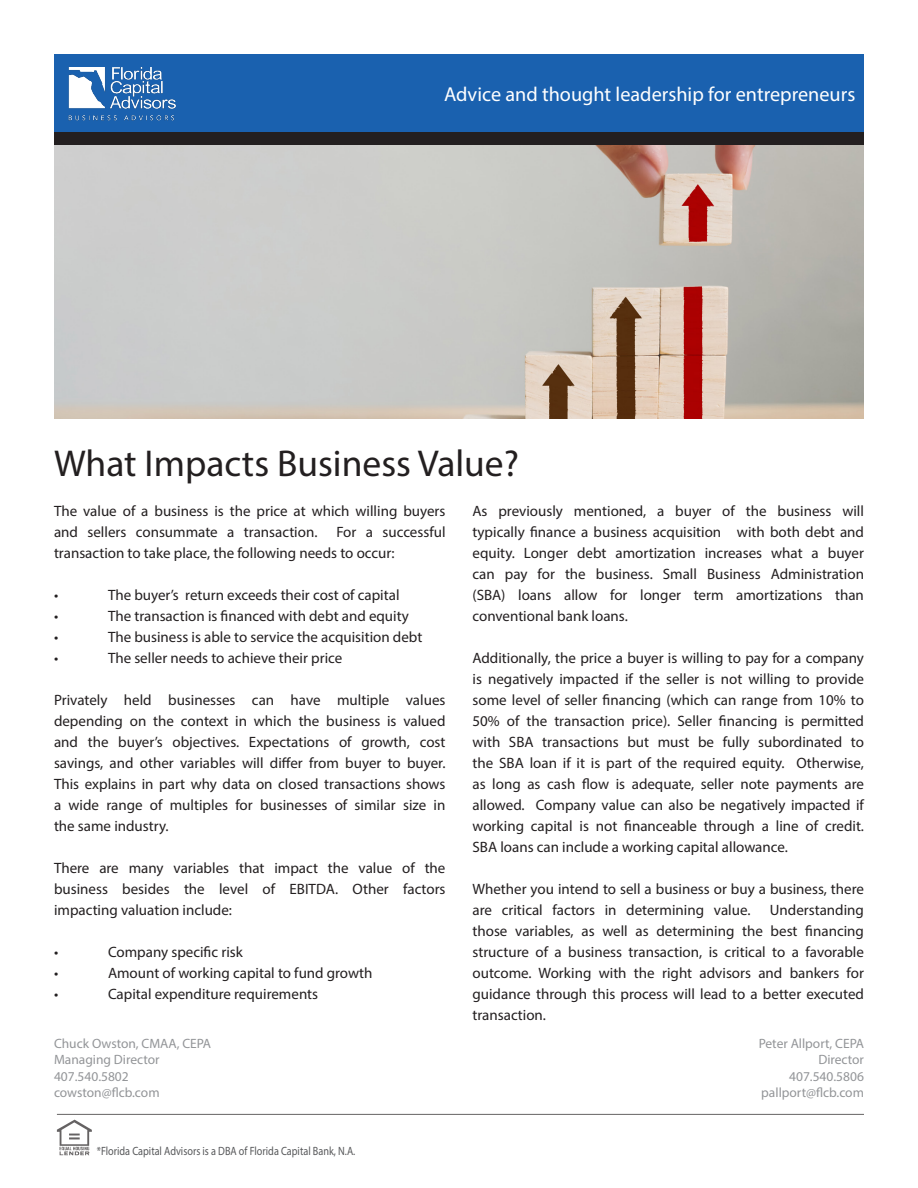
<style>
.page{position:relative;width:918px;height:1188px;background:#fff}
.page>*{position:absolute;margin:0;border:0;box-sizing:border-box;transform-origin:0 0}
.t1{font:37.5px "Myriad Pro";color:#231f20}
.t2{font:20.25px "Myriad Pro";color:#fff}
.t3{font:15px/21px "Myriad Pro";color:#231f20;text-align:justify}
.t4{font:13.5px "Myriad Pro";color:#939598}
.Disclosures{font:12px "Myriad Pro";color:#57585a;scale:.85 1}
</style>
<div class="page">
<div style="left:54px;top:68px;width:810px;height:77px;background:#231f20"></div>
<div style="left:54px;top:54px;width:810px;height:78px;background:#1a61af"></div>
<img style="left:54px;top:145px;width:810px;height:273px">
<img style="left:69px;top:68px;width:107px;height:53px">
<svg style="left:57px;top:1120px;width:35px;height:35px"></svg>
<hr style="left:57px;top:1114px;width:807px;height:1px;background:#231f20">
<p class="t2" style="left:444px;top:82px;width:413px">Advice and thought leadership for entrepreneurs</p>
<p class="t1" style="left:54px;top:440px;width:466px">What Impacts Business Value?</p>
<p class="t3" style="left:54px;top:500px;width:393px">The value of a business is the price at which willing buyers and sellers consummate a transaction.</p>
<p class="t3" style="left:472px;top:500px;width:393px">As previously mentioned, a buyer of the business will typically finance a business acquisition with both debt and equity. Longer debt amortization increases what a buyer can pay for the business. Small Business Administration (SBA) loans allow for longer term amortizations than conventional bank loans.</p>
<p class="t3" style="left:472px;top:647px;width:393px">Additionally, the price a buyer is willing to pay for a company is negatively impacted if the seller is not willing to provide some level of seller financing (which can range from 10% to 50% of the transaction price). Seller financing is permitted with SBA transactions but must be fully subordinated to the SBA loan if it is part of the required equity. Otherwise, as long as cash flow is adequate, seller note payments are allowed. Company value can also be negatively impacted if working capital is not financeable through a line of credit.<br>SBA loans can include a working capital allowance.</p>
<p class="t3" style="left:472px;top:878px;width:393px">Whether you intend to sell a business or buy a business, there are critical factors in determining value.</p>
<p class="t3" style="left:54px;top:521px;width:393px;text-indent:282px">For a successful transaction to take place, the following needs to occur:</p>
<p class="t3" style="left:54px;top:584px;width:6px">•</p>
<p class="t3" style="left:108px;top:584px;width:293px">The buyer’s return exceeds their cost of capital</p>
<p class="t3" style="left:54px;top:605px;width:6px">•</p>
<p class="t3" style="left:108px;top:605px;width:302px">The transaction is financed with debt and equity</p>
<p class="t3" style="left:54px;top:626px;width:6px">•</p>
<p class="t3" style="left:108px;top:626px;width:316px">The business is able to service the acquisition debt</p>
<p class="t3" style="left:54px;top:647px;width:6px">•</p>
<p class="t3" style="left:108px;top:647px;width:236px">The seller needs to achieve their price</p>
<p class="t3" style="left:54px;top:689px;width:393px">Privately held businesses can have multiple values depending on the context in which the business is valued and the buyer’s objectives. Expectations of growth, cost savings, and other variables will differ from buyer to buyer.<br>This explains in part why data on closed transactions shows a wide range of multiples for businesses of similar size in the same industry.</p>
<p class="t3" style="left:54px;top:857px;width:393px">There are many variables that impact the value of the business besides the level of EBITDA. Other factors impacting valuation include:</p>
<p class="t3" style="left:54px;top:941px;width:6px">•</p>
<p class="t3" style="left:108px;top:941px;width:136px">Company specific risk</p>
<p class="t3" style="left:54px;top:962px;width:6px">•</p>
<p class="t3" style="left:108px;top:962px;width:266px">Amount of working capital to fund growth</p>
<p class="t3" style="left:54px;top:983px;width:6px">•</p>
<p class="t3" style="left:108px;top:983px;width:212px">Capital expenditure requirements</p>
<p class="t3" style="left:472px;top:899px;width:393px;text-indent:297px">Understanding those variables, as well as determining the best financing structure of a business transaction, is critical to a favorable outcome. Working with the right advisors and bankers for guidance through this process will lead to a better executed transaction.</p>
<p class="t4" style="left:54px;top:1035px;width:159px">Chuck Owston, CMAA, CEPA</p>
<p class="t4" style="left:54px;top:1052px;width:107px">Managing Director</p>
<p class="t4" style="left:54px;top:1068px;width:76px">407.540.5802</p>
<p class="t4" style="left:54px;top:1084px;width:107px">cowston@flcb.com</p>
<p class="Disclosures" style="left:97px;top:1144px;width:306px">*Florida Capital Advisors is a DBA of Florida Capital Bank, N.A.</p>
<p class="t4" style="left:759px;top:1035px;width:107px">Peter Allport, CEPA</p>
<p class="t4" style="left:818px;top:1052px;width:47px">Director</p>
<p class="t4" style="left:789px;top:1068px;width:76px">407.540.5806</p>
<p class="t4" style="left:761px;top:1084px;width:104px">pallport@flcb.com</p>
</div>
